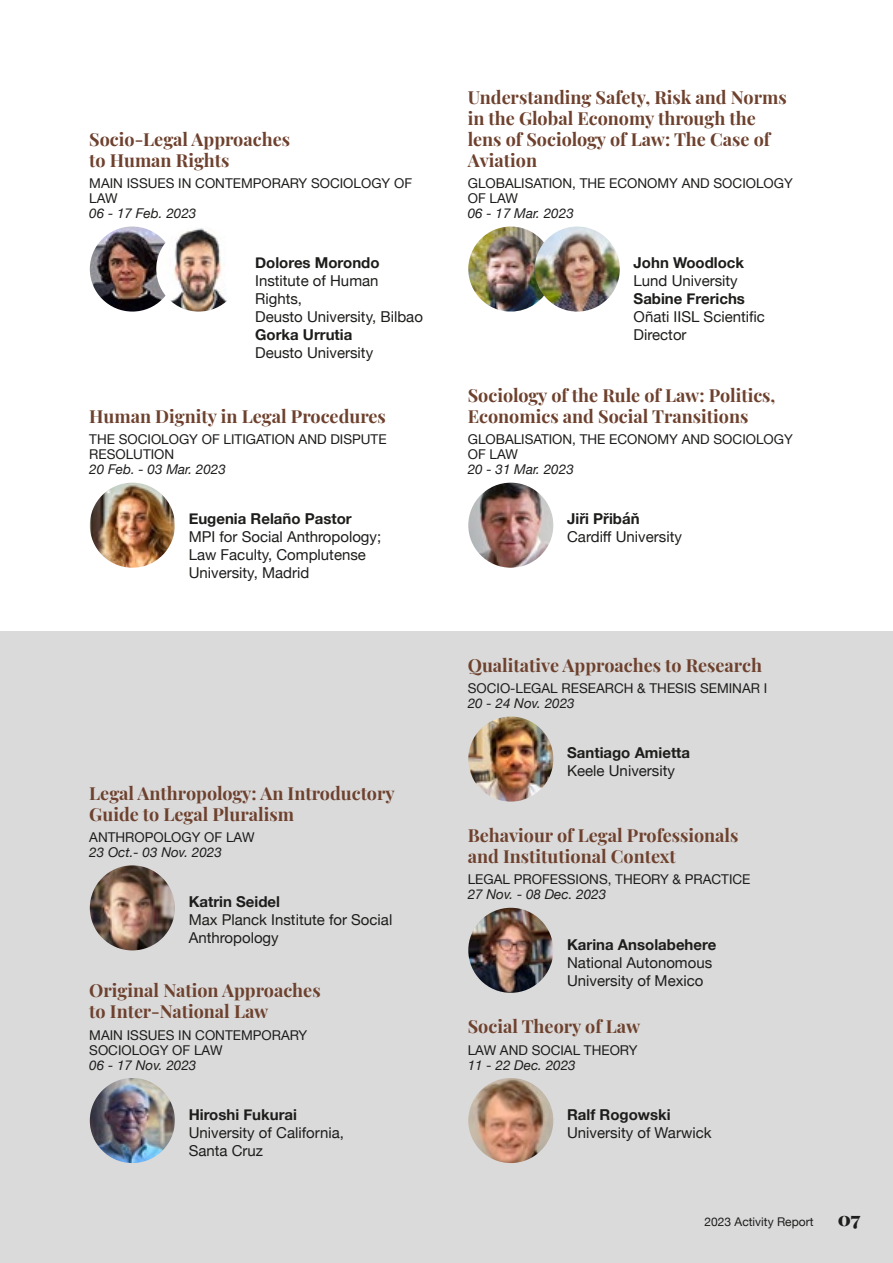
<style>
.page{position:relative;width:893px;height:1263px;background:#fff}
.page>*{position:absolute;margin:0;border:0;box-sizing:border-box;transform-origin:0 0}
.t1{font:700 18px/21px "Playfair Display";color:#6e412e}
.t2{font:15px/18px "Helvetica Neue";color:#1d1d1b}
.t3{font:700 15px "Helvetica Neue";color:#1d1d1b}
.t4{font:13.5px/15px "Helvetica Neue";color:#1d1d1b}
.t5{font:italic 13.5px "Helvetica Neue";color:#1d1d1b}
.t6{font:12px "Helvetica Neue";color:#1d1d1b}
.s1{font-family:"Playfair Display";font-weight:900;font-size:19.5px}
</style>
<div class="page">
<div style="left:0;top:631px;width:893px;height:632px;background:#dadada"></div>
<img style="left:90px;top:483px;width:85px;height:85px;border-radius:43px">
<img style="left:468px;top:483px;width:85px;height:85px;border-radius:43px">
<img style="left:90px;top:1078px;width:85px;height:85px;border-radius:43px">
<img style="left:90px;top:865px;width:85px;height:85px;border-radius:43px">
<img style="left:468px;top:1078px;width:85px;height:85px;border-radius:43px">
<img style="left:468px;top:908px;width:85px;height:85px;border-radius:43px">
<img style="left:468px;top:716px;width:85px;height:85px;border-radius:43px">
<img style="left:90px;top:226px;width:85px;height:86px;border-radius:43px">
<img style="left:468px;top:226px;width:82px;height:86px">
<img style="left:156px;top:226px;width:85px;height:86px;border-radius:43px">
<img style="left:535px;top:226px;width:85px;height:86px;border-radius:43px">
<p class="t1" style="left:89px;top:127px;width:202px">Socio-Legal Approaches to Human Rights</p>
<p class="t4" style="left:89px;top:176px;width:324px">MAIN ISSUES IN CONTEMPORARY SOCIOLOGY OF<br>LAW</p>
<p class="t5" style="left:89px;top:203px;width:109px">06 - 17 Feb. 2023</p>
<p class="t3" style="left:255px;top:251px;width:126px">Dolores Morondo</p>
<p class="t2" style="left:255px;top:273px;width:169px">Institute of Human<br>Rights,<br>Deusto University, Bilbao</p>
<p class="t3" style="left:255px;top:323px;width:99px">Gorka Urrutia</p>
<p class="t2" style="left:255px;top:345px;width:120px">Deusto University</p>
<p class="t1" style="left:89px;top:404px;width:298px">Human Dignity in Legal Procedures</p>
<p class="t4" style="left:89px;top:433px;width:299px">THE SOCIOLOGY OF LITIGATION AND DISPUTE<br>RESOLUTION</p>
<p class="t5" style="left:89px;top:460px;width:138px">20 Feb. - 03 Mar. 2023</p>
<p class="t3" style="left:189px;top:507px;width:165px">Eugenia Relaño Pastor</p>
<p class="t2" style="left:189px;top:529px;width:194px">MPI for Social Anthropology;<br>Law Faculty, Complutense<br>University, Madrid</p>
<p class="t1" style="left:89px;top:781px;width:307px">Legal Anthropology: An Introductory<br>Guide to Legal Pluralism</p>
<p class="t4" style="left:89px;top:830px;width:167px">ANTHROPOLOGY OF LAW</p>
<p class="t5" style="left:89px;top:842px;width:134px">23 Oct.- 03 Nov. 2023</p>
<p class="t3" style="left:189px;top:890px;width:93px">Katrin Seidel</p>
<p class="t2" style="left:189px;top:912px;width:205px">Max Planck Institute for Social<br>Anthropology</p>
<p class="t1" style="left:89px;top:978px;width:233px">Original Nation Approaches to Inter-National Law</p>
<p class="t4" style="left:89px;top:1028px;width:219px">MAIN ISSUES IN CONTEMPORARY<br>SOCIOLOGY OF LAW</p>
<p class="t5" style="left:89px;top:1055px;width:109px">06 - 17 Nov. 2023</p>
<p class="t3" style="left:189px;top:1102px;width:110px">Hiroshi Fukurai</p>
<p class="t2" style="left:189px;top:1124px;width:157px">University of California,<br>Santa Cruz</p>
<p class="t1" style="left:468px;top:85px;width:320px">Understanding Safety, Risk and Norms in the Global Economy through the lens of Sociology of Law: The Case of<br>Aviation</p>
<p class="t4" style="left:468px;top:176px;width:327px">GLOBALISATION, THE ECONOMY AND SOCIOLOGY<br>OF LAW</p>
<p class="t5" style="left:468px;top:203px;width:108px">06 - 17 Mar. 2023</p>
<p class="t3" style="left:634px;top:251px;width:112px">John Woodlock</p>
<p class="t2" style="left:634px;top:273px;width:106px">Lund University</p>
<p class="t3" style="left:634px;top:287px;width:113px">Sabine Frerichs</p>
<p class="t2" style="left:634px;top:309px;width:133px">Oñati IISL Scientific<br>Director</p>
<p class="t1" style="left:468px;top:383px;width:309px">Sociology of the Rule of Law: Politics,<br>Economics and Social Transitions</p>
<p class="t4" style="left:468px;top:433px;width:327px">GLOBALISATION, THE ECONOMY AND SOCIOLOGY<br>OF LAW</p>
<p class="t5" style="left:468px;top:460px;width:108px">20 - 31 Mar. 2023</p>
<p class="t3" style="left:567px;top:507px;width:74px">Jiři Přibáň</p>
<p class="t2" style="left:567px;top:529px;width:116px">Cardiff University</p>
<p class="t1" style="left:468px;top:653px;width:296px">Qualitative Approaches to Research</p>
<p class="t4" style="left:468px;top:681px;width:301px">SOCIO-LEGAL RESEARCH &amp; THESIS SEMINAR I</p>
<p class="t5" style="left:468px;top:693px;width:109px">20 - 24 Nov. 2023</p>
<p class="t3" style="left:567px;top:741px;width:125px">Santiago Amietta</p>
<p class="t2" style="left:567px;top:763px;width:109px">Keele University</p>
<p class="t1" style="left:468px;top:823px;width:272px">Behaviour of Legal Professionals and Institutional Context</p>
<p class="t4" style="left:468px;top:873px;width:284px">LEGAL PROFESSIONS, THEORY &amp; PRACTICE</p>
<p class="t5" style="left:468px;top:885px;width:140px">27 Nov. - 08 Dec. 2023</p>
<p class="t3" style="left:567px;top:932px;width:151px">Karina Ansolabehere</p>
<p class="t2" style="left:567px;top:954px;width:147px">National Autonomous<br>University of Mexico</p>
<p class="t1" style="left:468px;top:1014px;width:174px">Social Theory of Law</p>
<p class="t4" style="left:468px;top:1043px;width:171px">LAW AND SOCIAL THEORY</p>
<p class="t5" style="left:468px;top:1055px;width:110px">11 - 22 Dec. 2023</p>
<p class="t3" style="left:567px;top:1102px;width:105px">Ralf Rogowski</p>
<p class="t2" style="left:567px;top:1124px;width:146px">University of Warwick</p>
<p class="t6" style="left:704px;top:1213px;width:157px">2023 Activity Report <span class="s1">07</span></p>
</div>
